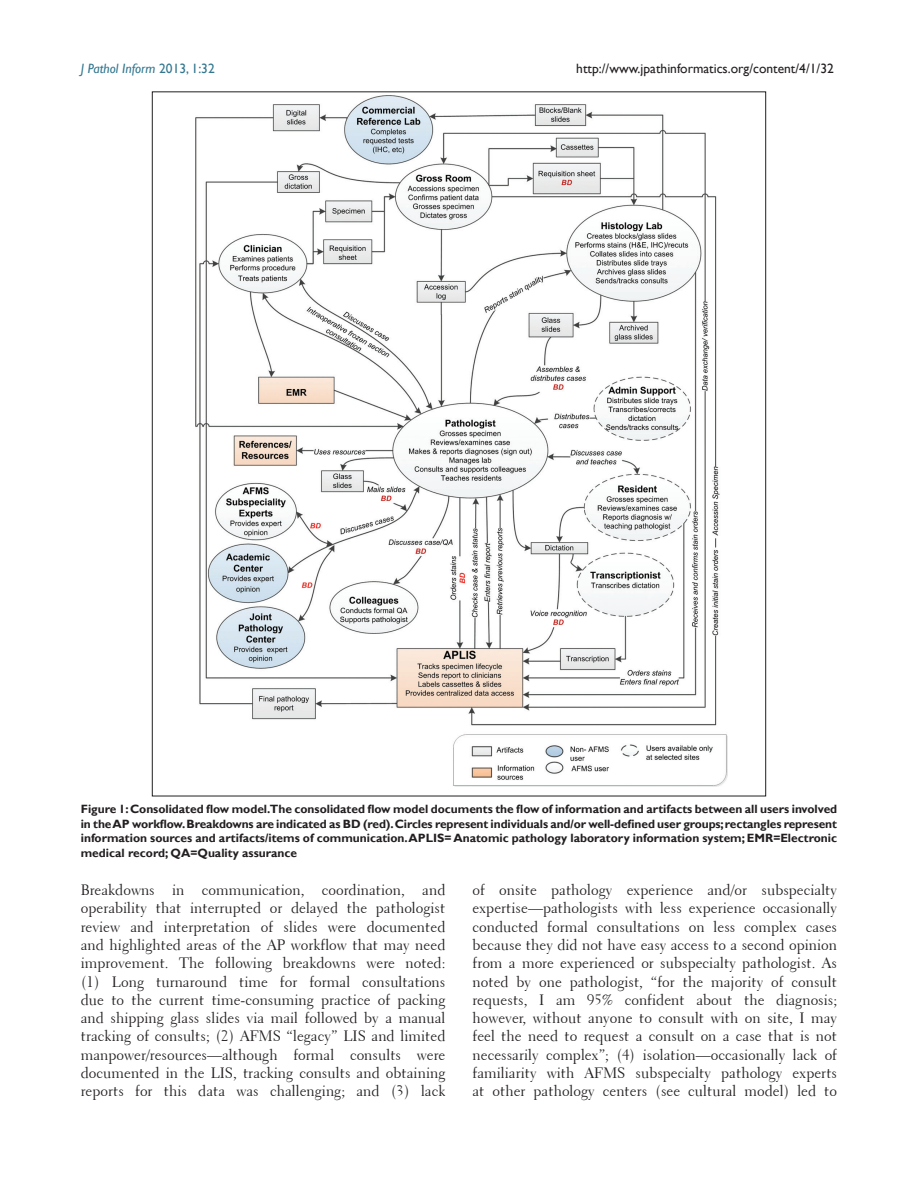
<style>
.page{position:relative;width:918px;height:1188px;background:#fff}
.page>*{position:absolute;margin:0;border:0;box-sizing:border-box;transform-origin:0 0}
.TX{font:15px/18.3px "Transitional 521 BT Roman A";color:#231f20;text-align:justify}
.t1{font:13.5px "Gill Sans";color:#231f20}
.t2{font:italic 13.5px "Gill Sans";color:#33778f}
.FGC{font:700 12px/14.4px "Gill Sans";color:#231f20;text-align:justify}
.s1{font-style:normal}
</style>
<div class="page">
<img style="left:195px;top:95px;width:532px;height:692px">
<p class="t2" style="left:81px;top:61px;width:135px">J Pathol Inform <span class="s1">2013, 1:32</span></p>
<p class="t1" style="left:576px;top:61px;width:259px">http://www.jpathinformatics.org/content/4/1/32</p>
<p class="FGC" style="left:81px;top:802px;width:758px">Figure 1: Consolidated flow model.The consolidated flow model documents the flow of information and artifacts between all users involved in the AP workflow. Breakdowns are indicated as BD (red). Circles represent individuals and/or well‑defined user groups; rectangles represent information sources and artifacts/items of communication.APLIS= Anatomic pathology laboratory information system; EMR=Electronic medical record; QA=Quality assurance</p>
<p class="TX" style="left:81px;top:881px;width:366px">Breakdowns in communication, coordination, and operability that interrupted or delayed the pathologist review and interpretation of slides were documented and highlighted areas of the AP workflow that may need improvement. The following breakdowns were noted: (1) Long turnaround time for formal consultations due to the current time‑consuming practice of packing and shipping glass slides via mail followed by a manual tracking of consults; (2) AFMS “legacy” LIS and limited manpower/resources—although formal consults were documented in the LIS, tracking consults and obtaining reports for this data was challenging; and (3) lack</p>
<p class="TX" style="left:472px;top:881px;width:366px">of onsite pathology experience and/or subspecialty expertise—pathologists with less experience occasionally conducted formal consultations on less complex cases because they did not have easy access to a second opinion from a more experienced or subspecialty pathologist. As noted by one pathologist, “for the majority of consult requests, I am 95% confident about the diagnosis; however, without anyone to consult with on site, I may feel the need to request a consult on a case that is not necessarily complex”; (4) isolation—occasionally lack of familiarity with AFMS subspecialty pathology experts at other pathology centers (see cultural model) led to</p>
</div>
